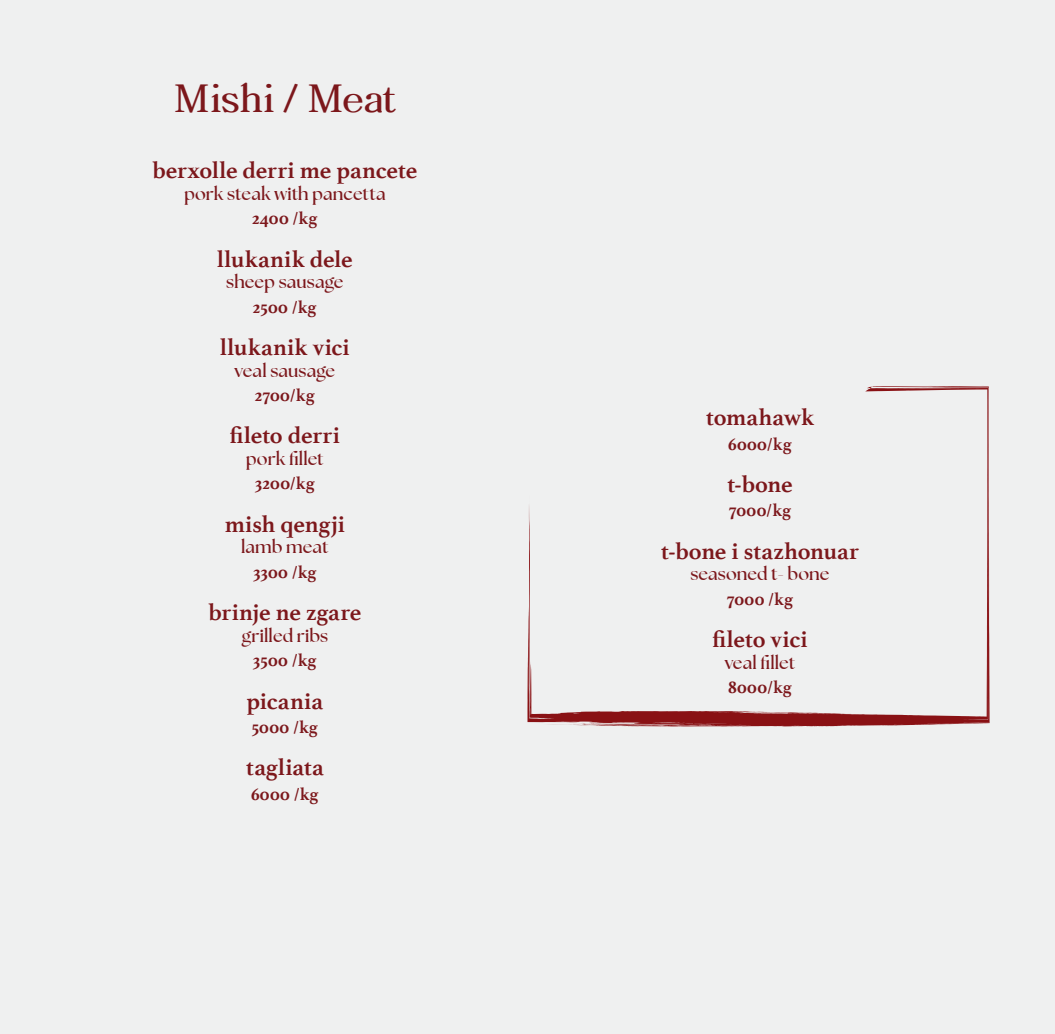
<style>
.page{position:relative;width:1055px;height:1034px;background:#fff}
.page>*{position:absolute;margin:0;border:0;box-sizing:border-box;transform-origin:0 0}
.t1{font:700 37.5px "Bellina";letter-spacing:-.01em;color:#7c171b}
.t2{font:700 24px "Athelas";letter-spacing:-.01em;color:#7c171b}
.t3{font:18px "The Seasons Bold";letter-spacing:.005em;color:#7c171b}
.t4{font:700 18px "Athelas";letter-spacing:.01em;color:#7c171b}
</style>
<div class="page">
<div style="left:0;top:0;width:1054px;height:1033px;background:#eff0f0"></div>
<svg style="left:527px;top:386px;width:462px;height:340px"></svg>
<p class="t1" style="left:173px;top:74px;width:224px">Mishi / Meat</p>
<p class="t2" style="left:152px;top:151px;width:267px">berxolle derri me pancete</p>
<p class="t3" style="left:184px;top:181px;width:203px">pork steak with pancetta</p>
<p class="t4" style="left:252px;top:204px;width:67px">2400 /kg</p>
<p class="t2" style="left:217px;top:239px;width:137px">llukanik dele</p>
<p class="t3" style="left:226px;top:270px;width:119px">sheep sausage</p>
<p class="t4" style="left:253px;top:292px;width:65px">2500 /kg</p>
<p class="t2" style="left:220px;top:327px;width:131px">llukanik vici</p>
<p class="t3" style="left:235px;top:358px;width:102px">veal sausage</p>
<p class="t4" style="left:255px;top:380px;width:62px">2700/kg</p>
<p class="t2" style="left:229px;top:416px;width:112px">fileto derri</p>
<p class="t3" style="left:246px;top:446px;width:79px">pork fillet</p>
<p class="t4" style="left:255px;top:469px;width:62px">3200/kg</p>
<p class="t2" style="left:225px;top:504px;width:122px">mish qengji</p>
<p class="t3" style="left:241px;top:535px;width:89px">lamb meat</p>
<p class="t4" style="left:253px;top:557px;width:65px">3300 /kg</p>
<p class="t2" style="left:208px;top:592px;width:155px">brinje ne zgare</p>
<p class="t3" style="left:241px;top:623px;width:88px">grilled ribs</p>
<p class="t4" style="left:253px;top:645px;width:65px">3500 /kg</p>
<p class="t2" style="left:247px;top:681px;width:78px">picania</p>
<p class="t4" style="left:252px;top:712px;width:68px">5000 /kg</p>
<p class="t2" style="left:246px;top:747px;width:79px">tagliata</p>
<p class="t4" style="left:251px;top:779px;width:69px">6000 /kg</p>
<p class="t2" style="left:706px;top:398px;width:110px">tomahawk</p>
<p class="t4" style="left:728px;top:429px;width:65px">6000/kg</p>
<p class="t2" style="left:727px;top:464px;width:67px">t-bone</p>
<p class="t4" style="left:728px;top:495px;width:64px">7000/kg</p>
<p class="t2" style="left:661px;top:531px;width:200px">t-bone i stazhonuar</p>
<p class="t3" style="left:690px;top:562px;width:141px">seasoned t- bone</p>
<p class="t4" style="left:726px;top:584px;width:68px">7000 /kg</p>
<p class="t2" style="left:712px;top:619px;width:97px">fileto vici</p>
<p class="t3" style="left:724px;top:650px;width:72px">veal fillet</p>
<p class="t4" style="left:728px;top:672px;width:65px">8000/kg</p>
</div>
